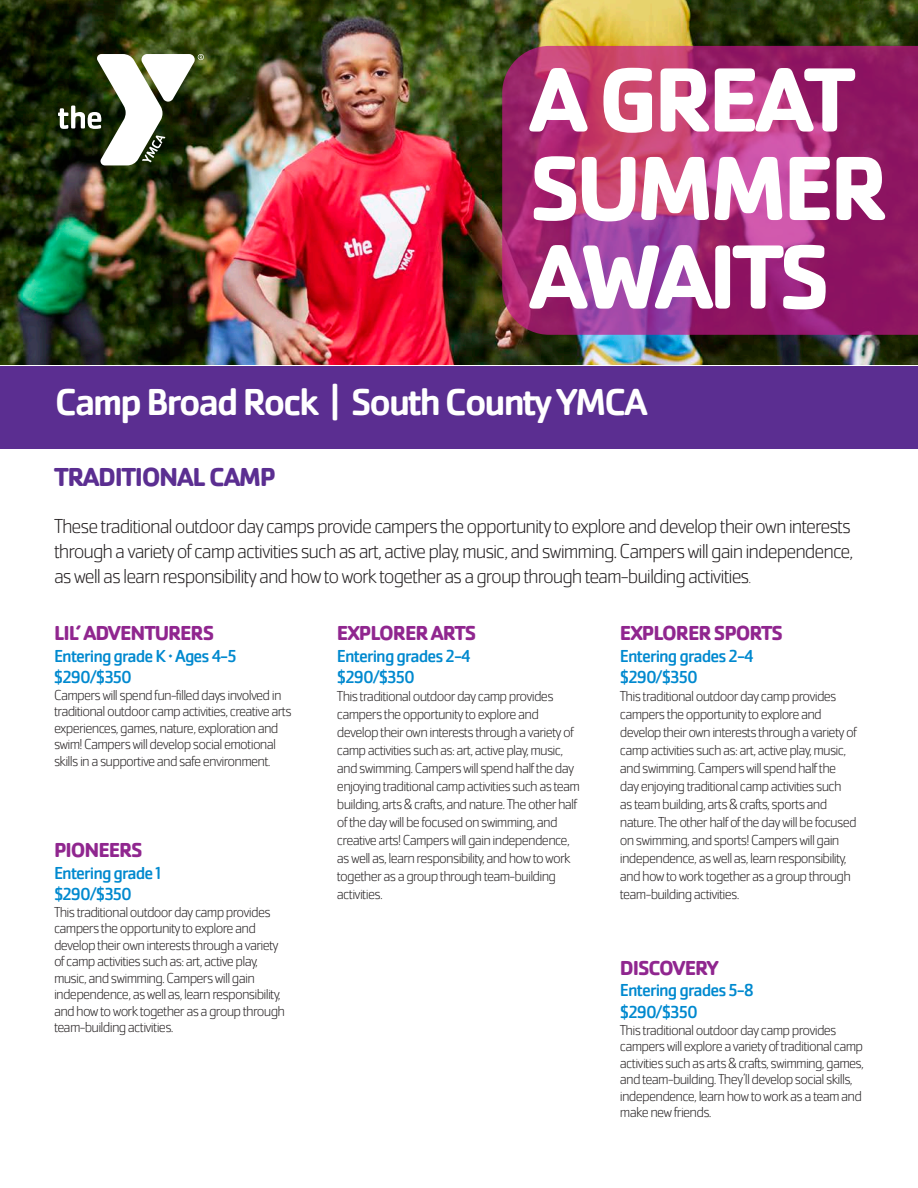
<style>
.page{position:relative;width:918px;height:1188px;background:#fff}
.page>*{position:absolute;margin:0;border:0;box-sizing:border-box;transform-origin:0 0}
.t1{font:700 94.5px/88.5px "Cachet Pro";letter-spacing:-.05em;color:#fff}
.t2{font:500 39px "Cachet Pro";letter-spacing:-.05em;color:#fff}
.t3{font:700 27px "Cachet Pro";letter-spacing:-.05em;color:#5b2e91}
.t4{font:200 21px/25.2px "Cachet Pro";letter-spacing:-.05em;color:#231f20}
.t5{font:700 21px "Cachet Pro";letter-spacing:-.05em;color:#90268f}
.t6{font:18px/21.6px "Cachet Pro";letter-spacing:-.05em;color:#0089cf}
.t7{font:200 15px/18px "Cachet Pro";letter-spacing:-.05em;color:#231f20}
.s1{font-size:15px}
.s2{font-weight:500}
</style>
<div class="page">
<img style="left:0;top:0;width:918px;height:364px">
<div style="left:0;top:366px;width:918px;height:83px;background:#5b2e91"></div>
<svg style="left:58px;top:54px;width:146px;height:111px"></svg>
<svg style="left:502px;top:46px;width:416px;height:289px;background:#a42d76"></svg>
<h1 class="t1" style="left:529px;top:62px;width:361px">A GREAT<br>SUMMER<br>AWAITS</h1>
<h2 class="t2" style="left:55px;top:384px;width:594px">Camp Broad Rock | South County YMCA</h2>
<h3 class="t3" style="left:54px;top:465px;width:224px">TRADITIONAL CAMP</h3>
<p class="t4" style="left:54px;top:515px;width:801px">These traditional outdoor day camps provide campers the opportunity to explore and develop their own interests through a variety of camp activities such as art, active play, music, and swimming. Campers will gain independence, as well as learn responsibility and how to work together as a group through team-building activities<span class="s1">.</span></p>
<h3 class="t5" style="left:54px;top:624px;width:162px">LIL’ ADVENTURERS</h3>
<p class="t6" style="left:54px;top:646px;width:184px">Entering grade K <span class="s2">∙</span> Ages 4-5 $290/$350</p>
<p class="t7" style="left:54px;top:688px;width:239px;line-height:16.5px">Campers will spend fun-filled days involved in traditional outdoor camp activities, creative arts experiences, games, nature, exploration and swim! Campers will develop social emotional skills in a supportive and safe environment.</p>
<h3 class="t5" style="left:54px;top:841px;width:90px">PIONEERS</h3>
<p class="t6" style="left:54px;top:863px;width:109px">Entering grade 1 $290/$350</p>
<p class="t7" style="left:54px;top:905px;width:233px;line-height:16.5px">This traditional outdoor day camp provides campers the opportunity to explore and develop their own interests through a variety of camp activities such as: art, active play, music, and swimming. Campers will gain independence, as well as, learn responsibility, and how to work together as a group through team-building activities.</p>
<h3 class="t5" style="left:337px;top:624px;width:141px">EXPLORER ARTS</h3>
<p class="t6" style="left:337px;top:646px;width:135px">Entering grades 2-4 $290/$350</p>
<p class="t7" style="left:337px;top:689px;width:245px">This traditional outdoor day camp provides campers the opportunity to explore and develop their own interests through a variety of camp activities such as: art, active play, music, and swimming. Campers will spend half the day enjoying traditional camp activities such as team building, arts &amp; crafts, and nature. The other half of the day will be focused on swimming, and creative arts! Campers will gain independence, as well as, learn responsibility, and how to work together as a group through team-building activities.</p>
<h3 class="t5" style="left:620px;top:624px;width:165px">EXPLORER SPORTS</h3>
<p class="t6" style="left:620px;top:646px;width:135px">Entering grades 2-4 $290/$350</p>
<p class="t7" style="left:620px;top:689px;width:238px">This traditional outdoor day camp provides campers the opportunity to explore and develop their own interests through a variety of camp activities such as: art, active play, music, and swimming. Campers will spend half the day enjoying traditional camp activities such as team building, arts &amp; crafts, sports and nature. The other half of the day will be focused on swimming, and sports! Campers will gain independence, as well as, learn responsibility, and how to work together as a group through team-building activities.</p>
<h3 class="t5" style="left:620px;top:959px;width:100px">DISCOVERY</h3>
<p class="t6" style="left:620px;top:981px;width:135px">Entering grades 5-8 $290/$350</p>
<p class="t7" style="left:620px;top:1023px;width:246px;line-height:16.5px">This traditional outdoor day camp provides campers will explore a variety of traditional camp activities such as arts &amp; crafts, swimming, games, and team-building. They’ll develop social skills, independence, learn how to work as a team and make new friends.</p>
</div>
